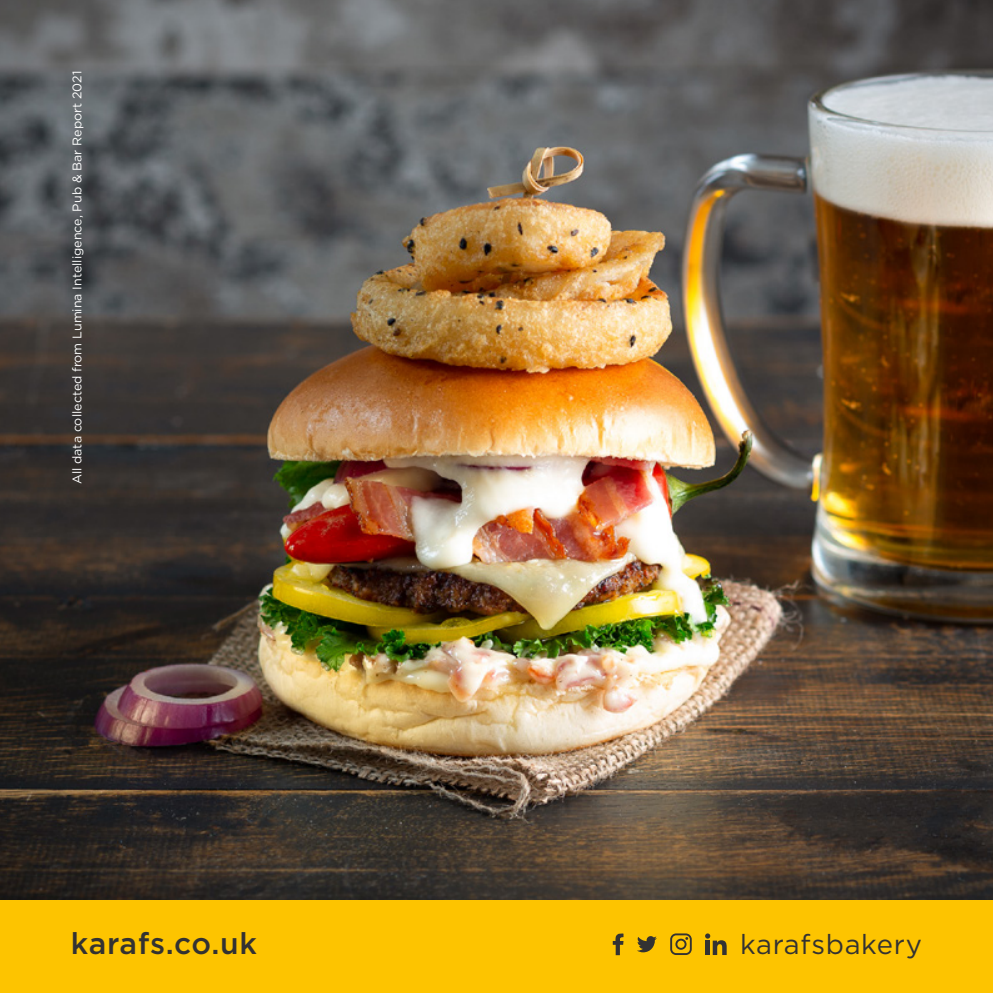
<style>
.page{position:relative;width:993px;height:993px;background:#fff}
.page>*{position:absolute;margin:0;border:0;box-sizing:border-box;transform-origin:0 0}
.t1{font:500 30px "Gotham HTF";letter-spacing:.025em;color:#333232}
.t2{font:27.5px "Gotham HTF";letter-spacing:.025em;color:#333232}
.t3{font:12.5px "Gotham HTF";color:#fff}
</style>
<div class="page">
<img style="left:0;top:0;width:992px;height:900px">
<div style="left:0;top:900px;width:992px;height:92px;background:#fdc400"></div>
<svg style="left:670px;top:933px;width:21px;height:21px"></svg>
<svg style="left:637px;top:936px;width:19px;height:16px"></svg>
<svg style="left:705px;top:933px;width:21px;height:21px"></svg>
<svg style="left:612px;top:933px;width:11px;height:21px"></svg>
<p class="t3" style="left:70px;top:484px;width:414px;rotate:-90deg">All data collected from Lumina Intelligence, Pub &amp; Bar Report 2021</p>
<h1 class="t1" style="left:71px;top:925px;width:187px">karafs.co.uk</h1>
<h2 class="t2" style="left:739px;top:928px;width:183px">karafsbakery</h2>
</div>
